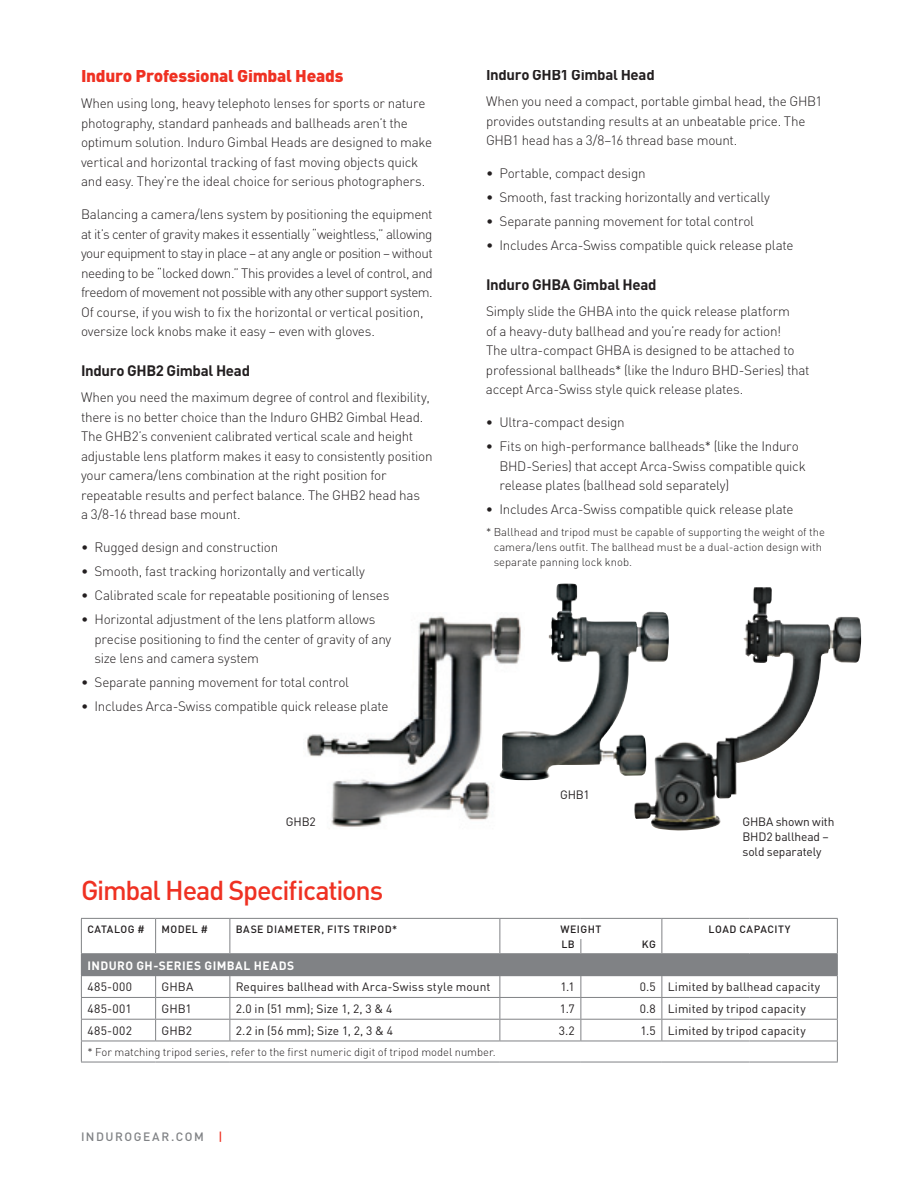
<style>
.page{position:relative;width:918px;height:1188px;background:#fff}
.page>*{position:absolute;margin:0;border:0;box-sizing:border-box;transform-origin:0 0}
.t1{font:500 27px "DIN";letter-spacing:-.045em;color:#ef3122}
.t2{font:900 17.25px "DIN";letter-spacing:-.015em;color:#ef3122}
.t3{font:700 15px "DIN";letter-spacing:-.02em;color:#231f20}
.t4{font:300 13.5px/19.5px "DIN";letter-spacing:-.02em;color:#231f20}
.t5{font:12px/15px "DIN";letter-spacing:.005em;color:#231f20}
.t6{font:700 12px "DIN";letter-spacing:.035em;color:#fff}
.t7{font:500 12px "DIN";letter-spacing:.125em;color:#808285}
.t8{font:300 11.25px/15px "DIN";color:#231f20}
.t9{font:500 10.5px "DIN";letter-spacing:.045em;color:#231f20}
.s1{color:#ef3122}
</style>
<div class="page">
<div style="left:81px;top:954px;width:756px;height:22px;background:#808285"></div>
<hr style="left:81px;top:918px;width:75px;height:1px;background:#808285">
<hr style="left:156px;top:918px;width:74px;height:1px;background:#808285">
<hr style="left:230px;top:918px;width:270px;height:1px;background:#808285">
<hr style="left:500px;top:918px;width:81px;height:1px;background:#808285">
<hr style="left:581px;top:918px;width:81px;height:1px;background:#808285">
<hr style="left:662px;top:918px;width:88px;height:1px;background:#808285">
<hr style="left:750px;top:918px;width:88px;height:1px;background:#808285">
<svg style="left:155px;top:919px;width:1px;height:34px"></svg>
<svg style="left:230px;top:919px;width:1px;height:34px"></svg>
<svg style="left:500px;top:919px;width:1px;height:34px"></svg>
<svg style="left:580px;top:939px;width:1px;height:14px"></svg>
<svg style="left:662px;top:919px;width:1px;height:34px"></svg>
<hr style="left:81px;top:997px;width:75px;height:1px;background:#808285">
<hr style="left:156px;top:997px;width:74px;height:1px;background:#808285">
<hr style="left:230px;top:997px;width:270px;height:1px;background:#808285">
<hr style="left:500px;top:997px;width:81px;height:1px;background:#808285">
<hr style="left:581px;top:997px;width:81px;height:1px;background:#808285">
<hr style="left:81px;top:1019px;width:75px;height:1px;background:#808285">
<hr style="left:156px;top:1019px;width:74px;height:1px;background:#808285">
<svg style="left:155px;top:976px;width:1px;height:65px"></svg>
<hr style="left:230px;top:1019px;width:270px;height:1px;background:#808285">
<svg style="left:230px;top:976px;width:1px;height:65px"></svg>
<hr style="left:500px;top:1019px;width:81px;height:1px;background:#808285">
<svg style="left:500px;top:976px;width:1px;height:65px"></svg>
<hr style="left:581px;top:1019px;width:81px;height:1px;background:#808285">
<svg style="left:580px;top:976px;width:1px;height:65px"></svg>
<hr style="left:81px;top:1041px;width:75px;height:1px;background:#808285">
<hr style="left:156px;top:1041px;width:74px;height:1px;background:#808285">
<hr style="left:230px;top:1041px;width:270px;height:1px;background:#808285">
<hr style="left:500px;top:1041px;width:81px;height:1px;background:#808285">
<hr style="left:581px;top:1041px;width:81px;height:1px;background:#808285">
<hr style="left:81px;top:1062px;width:75px;height:1px;background:#808285">
<hr style="left:156px;top:1062px;width:74px;height:1px;background:#808285">
<hr style="left:230px;top:1062px;width:270px;height:1px;background:#808285">
<hr style="left:500px;top:1062px;width:81px;height:1px;background:#808285">
<hr style="left:581px;top:1062px;width:81px;height:1px;background:#808285">
<hr style="left:662px;top:1062px;width:88px;height:1px;background:#808285">
<hr style="left:750px;top:1062px;width:88px;height:1px;background:#808285">
<hr style="left:81px;top:953px;width:75px;height:1px;background:#808285">
<hr style="left:156px;top:953px;width:74px;height:1px;background:#808285">
<hr style="left:230px;top:953px;width:270px;height:1px;background:#808285">
<hr style="left:500px;top:953px;width:81px;height:1px;background:#808285">
<hr style="left:581px;top:953px;width:81px;height:1px;background:#808285">
<hr style="left:662px;top:953px;width:88px;height:1px;background:#808285">
<hr style="left:750px;top:953px;width:88px;height:1px;background:#808285">
<svg style="left:81px;top:919px;width:1px;height:143px"></svg>
<hr style="left:662px;top:997px;width:88px;height:1px;background:#808285">
<hr style="left:750px;top:997px;width:88px;height:1px;background:#808285">
<hr style="left:662px;top:1019px;width:88px;height:1px;background:#808285">
<svg style="left:662px;top:976px;width:1px;height:65px"></svg>
<hr style="left:750px;top:1019px;width:88px;height:1px;background:#808285">
<svg style="left:837px;top:919px;width:1px;height:143px"></svg>
<hr style="left:662px;top:1041px;width:88px;height:1px;background:#808285">
<hr style="left:750px;top:1041px;width:88px;height:1px;background:#808285">
<img style="left:307px;top:616px;width:192px;height:211px">
<img style="left:499px;top:584px;width:100px;height:197px">
<img style="left:634px;top:587px;width:159px;height:244px">
<p class="t2" style="left:81px;top:64px;width:264px">Induro Professional Gimbal Heads</p>
<p class="t4" style="left:81px;top:93px;width:353px">When using long, heavy telephoto lenses for sports or nature photography, standard panheads and ballheads aren’t the optimum solution. Induro Gimbal Heads are designed to make vertical and horizontal tracking of fast moving objects quick and easy. They’re the ideal choice for serious photographers.</p>
<p class="t4" style="left:81px;top:204px;width:353px">Balancing a camera/lens system by positioning the equipment at it’s center of gravity makes it essentially “weightless,” allowing your equipment to stay in place – at any angle or position – without needing to be “locked down.” This provides a level of control, and freedom of movement not possible with any other support system.<br>Of course, if you wish to fix the horizontal or vertical position, oversize lock knobs make it easy – even with gloves.</p>
<p class="t3" style="left:81px;top:361px;width:171px">Induro GHB2 Gimbal Head</p>
<p class="t4" style="left:81px;top:387px;width:353px">When you need the maximum degree of control and flexibility, there is no better choice than the Induro GHB2 Gimbal Head.<br>The GHB2’s convenient calibrated vertical scale and height adjustable lens platform makes it easy to consistently position your camera/lens combination at the right position for repeatable results and perfect balance. The GHB2 head has<br>a 3/8-16 thread base mount.</p>
<p class="t4" style="left:81px;top:537px;width:199px">• Rugged design and construction</p>
<p class="t4" style="left:81px;top:561px;width:285px">• Smooth, fast tracking horizontally and vertically</p>
<p class="t4" style="left:81px;top:585px;width:310px">• Calibrated scale for repeatable positioning of lenses</p>
<p class="t4" style="left:95px;top:609px;width:298px;text-indent:-14px">• Horizontal adjustment of the lens platform allows precise positioning to find the center of gravity of any size lens and camera system</p>
<p class="t4" style="left:81px;top:672px;width:270px">• Separate panning movement for total control</p>
<p class="t4" style="left:81px;top:696px;width:309px">• Includes Arca-Swiss compatible quick release plate</p>
<p class="t3" style="left:486px;top:65px;width:170px">Induro GHB1 Gimbal Head</p>
<p class="t4" style="left:486px;top:91px;width:338px">When you need a compact, portable gimbal head, the GHB1 provides outstanding results at an unbeatable price. The<br>GHB1 head has a 3/8–16 thread base mount.</p>
<p class="t4" style="left:486px;top:163px;width:161px">• Portable, compact design</p>
<p class="t4" style="left:486px;top:187px;width:285px">• Smooth, fast tracking horizontally and vertically</p>
<p class="t4" style="left:486px;top:211px;width:270px">• Separate panning movement for total control</p>
<p class="t4" style="left:486px;top:235px;width:309px">• Includes Arca-Swiss compatible quick release plate</p>
<p class="t3" style="left:486px;top:275px;width:172px">Induro GHBA Gimbal Head</p>
<p class="t4" style="left:486px;top:301px;width:325px">Simply slide the GHBA into the quick release platform<br>of a heavy-duty ballhead and you’re ready for action!<br>The ultra-compact GHBA is designed to be attached to professional ballheads* (like the Induro BHD-Series) that accept Arca-Swiss style quick release plates.</p>
<p class="t4" style="left:486px;top:412px;width:140px">• Ultra-compact design</p>
<p class="t4" style="left:499px;top:436px;width:308px;text-indent:-14px">• Fits on high-performance ballheads* (like the Induro<br>BHD-Series) that accept Arca-Swiss compatible quick release plates (ballhead sold separately)</p>
<p class="t4" style="left:486px;top:499px;width:309px">• Includes Arca-Swiss compatible quick release plate</p>
<p class="t8" style="left:494px;top:524px;width:333px;text-indent:-8px">* Ballhead and tripod must be capable of supporting the weight of the camera/lens outfit. The ballhead must be a dual-action design with separate panning lock knob.</p>
<p class="t5" style="left:560px;top:787px;width:31px">GHB1</p>
<p class="t5" style="left:286px;top:814px;width:31px">GHB2</p>
<p class="t5" style="left:742px;top:814px;width:93px">GHBA shown with<br>BHD2 ballhead – sold separately</p>
<h1 class="t1" style="left:81px;top:873px;width:304px">Gimbal Head Specifications</h1>
<p class="t9" style="left:87px;top:923px;width:59px">CATALOG #</p>
<p class="t9" style="left:162px;top:923px;width:48px">MODEL #</p>
<p class="t9" style="left:236px;top:923px;width:163px">BASE DIAMETER, FITS TRIPOD*</p>
<p class="t9" style="left:560px;top:923px;width:42px">WEIGHT</p>
<p class="t9" style="left:709px;top:923px;width:83px">LOAD CAPACITY</p>
<p class="t9" style="left:561px;top:937px;width:15px">LB</p>
<p class="t9" style="left:642px;top:937px;width:16px">KG</p>
<p class="t6" style="left:87px;top:958px;width:208px">INDURO GH-SERIES GIMBAL HEADS</p>
<p class="t5" style="left:87px;top:979px;width:46px">485-000</p>
<p class="t5" style="left:162px;top:979px;width:33px">GHBA</p>
<p class="t5" style="left:236px;top:979px;width:256px">Requires ballhead with Arca-Swiss style mount</p>
<p class="t5" style="left:560px;top:979px;width:16px">1.1</p>
<p class="t5" style="left:640px;top:979px;width:182px">0.5 Limited by ballhead capacity</p>
<p class="t5" style="left:87px;top:1001px;width:46px">485-001</p>
<p class="t5" style="left:162px;top:1001px;width:32px">GHB1</p>
<p class="t5" style="left:236px;top:1001px;width:158px">2.0 in (51 mm); Size 1, 2, 3 &amp; 4</p>
<p class="t5" style="left:560px;top:1001px;width:17px">1.7</p>
<p class="t5" style="left:640px;top:1001px;width:167px">0.8 Limited by tripod capacity</p>
<p class="t5" style="left:87px;top:1023px;width:46px">485-002</p>
<p class="t5" style="left:162px;top:1023px;width:32px">GHB2</p>
<p class="t5" style="left:236px;top:1023px;width:159px">2.2 in (56 mm); Size 1, 2, 3 &amp; 4</p>
<p class="t5" style="left:559px;top:1023px;width:18px">3.2</p>
<p class="t5" style="left:640px;top:1023px;width:167px">1.5 Limited by tripod capacity</p>
<p class="t8" style="left:87px;top:1044px;width:410px">* For matching tripod series, refer to the first numeric digit of tripod model number.</p>
<p class="t7" style="left:81px;top:1129px;width:143px">INDUROGEAR.COM <span class="s1">|</span></p>
</div>
